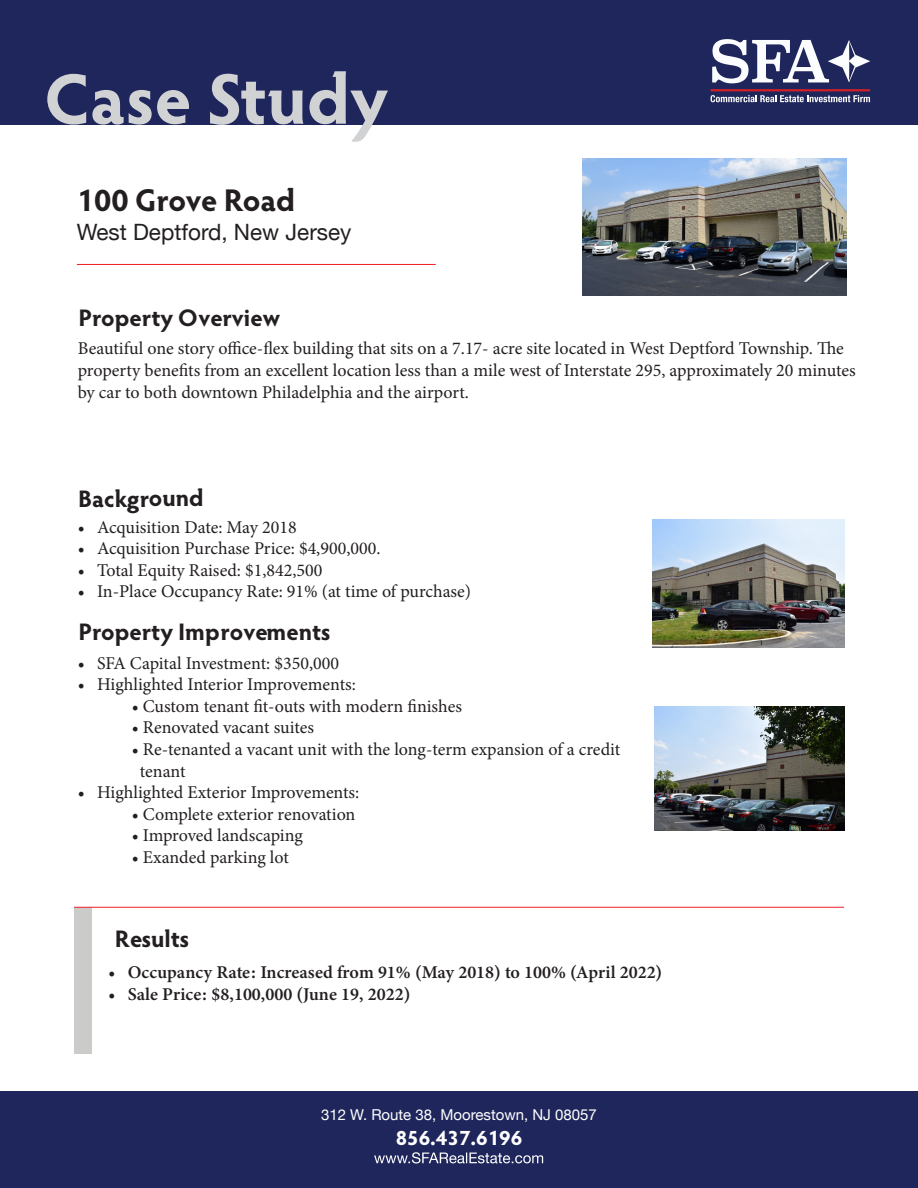
<style>
.page{position:relative;width:918px;height:1188px;background:#fff}
.page>*{position:absolute;margin:0;border:0;box-sizing:border-box;transform-origin:0 0}
.t1{font:700 71.4px "Hypatia Sans Pro";color:#d1d2d4}
.t2{font:700 31.5px "Hypatia Sans Pro";letter-spacing:-.005em;color:#231f20}
.t3{font:700 24px "Hypatia Sans Pro";color:#231f20}
.t4{font:22.5px "Helvetica Neue";color:#231f20}
.t5{font:700 21px "Hypatia Sans Pro";color:#fff}
.t6{font:18px/21.6px "Minion Pro";color:#231f20}
.t7{font:18px "Minion Variable Concept";color:#231f20}
.t8{font:15px "Helvetica Neue";color:#fff}
</style>
<div class="page">
<div style="left:0;top:0;width:918px;height:125px;background:#1f265b"></div>
<div style="left:0;top:1091px;width:918px;height:97px;background:#1f265b"></div>
<img style="left:583px;top:159px;width:264px;height:137px">
<img style="left:652px;top:520px;width:193px;height:128px">
<img style="left:654px;top:706px;width:191px;height:124px">
<svg style="left:374px;top:1152px;width:169px;height:11px"></svg>
<hr style="left:77px;top:264px;width:359px;height:1px;background:#ee1d23">
<div style="left:74px;top:907px;width:17px;height:147px;background:#cbcbca"></div>
<hr style="left:74px;top:907px;width:770px;height:1px;background:#ee1d23">
<hr style="left:711px;top:89px;width:159px;height:2px;background:#cf2027">
<svg style="left:712px;top:39px;width:158px;height:44px"></svg>
<svg style="left:711px;top:95px;width:159px;height:7px"></svg>
<h1 class="t1" style="left:44px;top:49px;width:345px">Case Study</h1>
<p class="t2" style="left:77px;top:178px;width:220px">100 Grove Road</p>
<p class="t4" style="left:77px;top:216px;width:276px">West Deptford, New Jersey</p>
<h3 class="t3" style="left:79px;top:301px;width:203px">Property Overview</h3>
<p class="t6" style="left:78px;top:338px;width:779px">Beautiful one story office-flex building that sits on a 7.17- acre site located in West Deptford Township. The property benefits from an excellent location less than a mile west of Interstate 295, approximately 20 minutes by car to both downtown Philadelphia and the airport.</p>
<h3 class="t3" style="left:78px;top:481px;width:127px">Background</h3>
<p class="t6" style="left:78px;top:516px;width:221px">• Acquisition Date: May 2018</p>
<p class="t6" style="left:78px;top:538px;width:304px">• Acquisition Purchase Price: $4,900,000.</p>
<p class="t6" style="left:78px;top:559px;width:246px">• Total Equity Raised: $1,842,500</p>
<p class="t6" style="left:78px;top:581px;width:395px">• In-Place Occupancy Rate: 91% (at time of purchase)</p>
<h3 class="t3" style="left:79px;top:615px;width:254px">Property Improvements</h3>
<p class="t6" style="left:78px;top:652px;width:263px">• SFA Capital Investment: $350,000</p>
<p class="t6" style="left:78px;top:674px;width:280px">• Highlighted Interior Improvements:</p>
<p class="t6" style="left:132px;top:695px;width:332px">• Custom tenant fit-outs with modern finishes</p>
<p class="t6" style="left:132px;top:717px;width:184px">• Renovated vacant suites</p>
<p class="t6" style="left:140px;top:739px;width:482px;text-indent:-8px">• Re-tenanted a vacant unit with the long-term expansion of a credit tenant</p>
<p class="t6" style="left:78px;top:782px;width:283px">• Highlighted Exterior Improvements:</p>
<p class="t6" style="left:132px;top:803px;width:225px">• Complete exterior renovation</p>
<p class="t6" style="left:132px;top:825px;width:173px">• Improved landscaping</p>
<p class="t6" style="left:132px;top:847px;width:159px">• Exanded parking lot</p>
<h3 class="t3" style="left:115px;top:921px;width:76px">Results</h3>
<p class="t7" style="left:108px;top:960px;width:556px">• Occupancy Rate: Increased from 91% (May 2018) to 100% (April 2022)</p>
<p class="t7" style="left:108px;top:982px;width:304px">• Sale Price: $8,100,000 (June 19, 2022)</p>
<p class="t8" style="left:321px;top:1104px;width:277px">312 W. Route 38, Moorestown, NJ 08057</p>
<p class="t5" style="left:396px;top:1123px;width:128px">856.437.6196</p>
</div>
